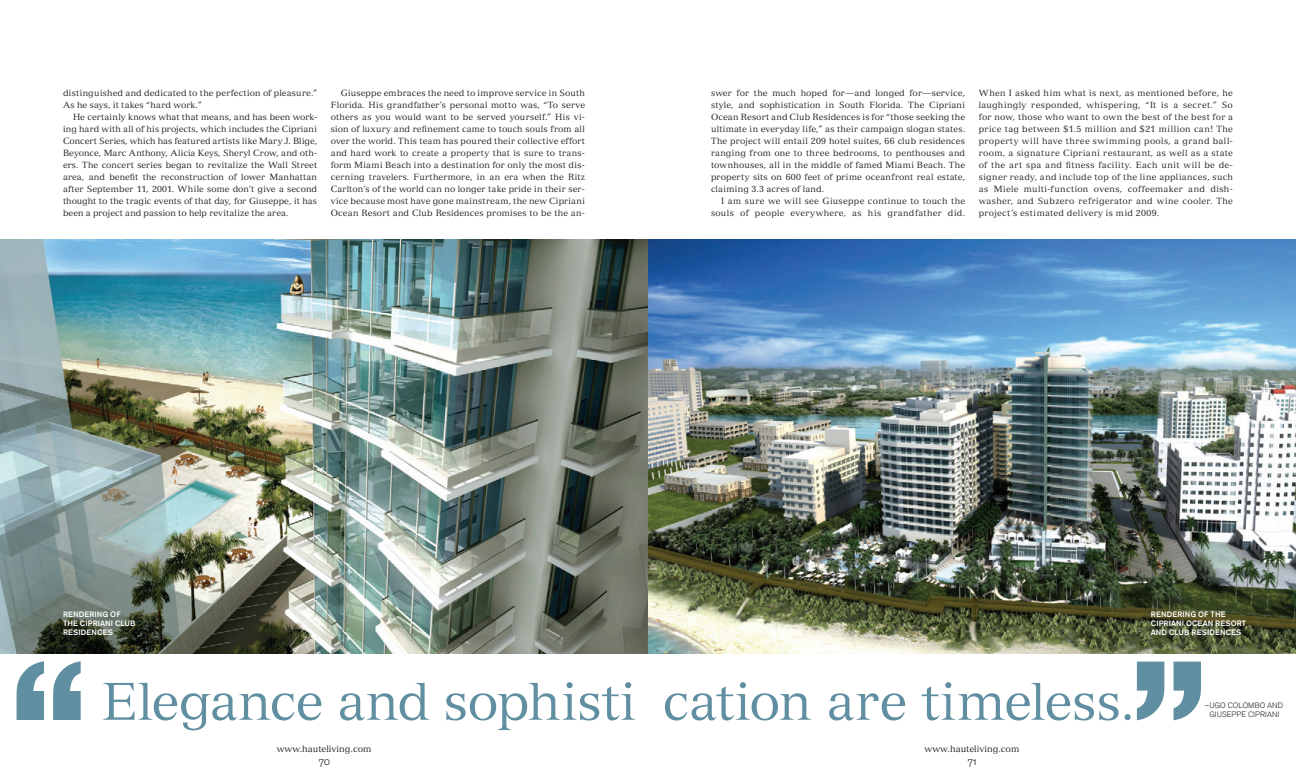
<style>
.page{position:relative;width:1296px;height:783px;background:#fff}
.page>*{position:absolute;margin:0;border:0;box-sizing:border-box;transform-origin:0 0}
.t1{font:51.8px "Versailles";letter-spacing:-.01em;color:#608fa2}
.t2{font:11px "Akzidenz Grotesk BE Light Os F";color:#231f20}
.t3{font:9px "Versailles";color:#231f20}
.t4{font:8.8px/12px "Versailles";letter-spacing:.015em;color:#231f20;text-align:justify}
.t5{font:8.8px "Versailles";letter-spacing:.035em;color:#231f20}
.t6{font:500 7.8px/9px "Akzidenz Grotesk BE";letter-spacing:.015em;color:#fff}
.t7{font:300 7.8px "Akzidenz Grotesk BE";letter-spacing:.005em;color:#231f20}
</style>
<div class="page">
<img style="left:0;top:239px;width:1296px;height:414px">
<svg style="left:1137px;top:662px;width:64px;height:58px"></svg>
<svg style="left:17px;top:661px;width:64px;height:59px"></svg>
<p class="t4" style="left:63px;top:87px;width:256px">distinguished and dedicated to the perfection of pleasure.”</p>
<p class="t4" style="left:63px;top:99px;width:140px">As he says, it takes “hard work.”</p>
<p class="t4" style="left:73px;top:111px;width:246px">He certainly knows what that means, and has been work-</p>
<p class="t4" style="left:63px;top:123px;width:256px">ing hard with all of his projects, which includes the Cipriani</p>
<p class="t4" style="left:63px;top:135px;width:256px">Concert Series, which has featured artists like Mary J. Blige,</p>
<p class="t4" style="left:63px;top:147px;width:256px">Beyonce, Marc Anthony, Alicia Keys, Sheryl Crow, and oth-</p>
<p class="t4" style="left:63px;top:159px;width:256px">ers. The concert series began to revitalize the Wall Street</p>
<p class="t4" style="left:63px;top:171px;width:256px">area, and benefit the reconstruction of lower Manhattan</p>
<p class="t4" style="left:63px;top:183px;width:256px">after September 11, 2001. While some don’t give a second</p>
<p class="t4" style="left:63px;top:195px;width:256px">thought to the tragic events of that day, for Giuseppe, it has</p>
<p class="t4" style="left:63px;top:207px;width:227px">been a project and passion to help revitalize the area.</p>
<p class="t4" style="left:331px;top:87px;width:256px;text-indent:10px">Giuseppe embraces the need to improve service in South Florida. His grandfather’s personal motto was, “To serve others as you would want to be served yourself.” His vi&shy;sion of luxury and refinement came to touch souls from all over the world. This team has poured their collective effort and hard work to create a property that is sure to trans&shy;form Miami Beach into a destination for only the most dis&shy;cerning travelers. Furthermore, in an era when the Ritz Carlton’s of the world can no longer take pride in their ser&shy;vice because most have gone mainstream, the new Cipriani Ocean Resort and Club Residences promises to be the an-</p>
<p class="t4" style="left:711px;top:87px;width:256px">swer for the much hoped for—and longed for—service,</p>
<p class="t4" style="left:711px;top:99px;width:256px">style, and sophistication in South Florida. The Cipriani</p>
<p class="t4" style="left:711px;top:111px;width:256px">Ocean Resort and Club Residences is for “those seeking the</p>
<p class="t4" style="left:711px;top:123px;width:256px">ultimate in everyday life,” as their campaign slogan states.</p>
<p class="t4" style="left:711px;top:135px;width:256px">The project will entail 209 hotel suites, 66 club residences</p>
<p class="t4" style="left:711px;top:147px;width:256px">ranging from one to three bedrooms, to penthouses and</p>
<p class="t4" style="left:711px;top:159px;width:256px">townhouses, all in the middle of famed Miami Beach. The</p>
<p class="t4" style="left:711px;top:171px;width:256px">property sits on 600 feet of prime oceanfront real estate,</p>
<p class="t4" style="left:711px;top:183px;width:115px">claiming 3.3 acres of land.</p>
<p class="t5" style="left:721px;top:196px;width:246px">I am sure we will see Giuseppe continue to touch the</p>
<p class="t5" style="left:711px;top:208px;width:256px">souls of people everywhere, as his grandfather did.</p>
<p class="t4" style="left:979px;top:87px;width:256px">When I asked him what is next, as mentioned before, he laughingly responded, whispering, “It is a secret.” So for now, those who want to own the best of the best for a price tag between $1.5 million and $21 million can! The property will have three swimming pools, a grand ball&shy;room, a signature Cipriani restaurant, as well as a state of the art spa and fitness facility. Each unit will be de&shy;signer ready, and include top of the line appliances, such as Miele multi-function ovens, coffeemaker and dish&shy;washer, and Subzero refrigerator and wine cooler. The project’s estimated delivery is mid 2009.</p>
<p class="t6" style="left:63px;top:610px;width:74px">RENDERING OF<br>THE CIPRIANI CLUB<br>RESIDENCES</p>
<p class="t6" style="left:1151px;top:610px;width:97px">RENDERING OF THE<br>CIPRIANI OCEAN RESORT<br>AND CLUB RESIDENCES</p>
<p class="t1" style="left:102px;top:671px;width:1034px">Elegance and sophisti cation are timeless.</p>
<p class="t3" style="left:277px;top:744px;width:96px">www.hauteliving.com</p>
<p class="t2" style="left:319px;top:755px;width:13px">70</p>
<p class="t3" style="left:925px;top:744px;width:96px">www.hauteliving.com</p>
<p class="t2" style="left:967px;top:755px;width:11px">71</p>
<p class="t7" style="left:1205px;top:701px;width:14px">–UGO</p>
<p class="t7" style="left:1228px;top:701px;width:12px">COLOMBO</p>
<p class="t7" style="left:1267px;top:701px;width:7px">AND</p>
<p class="t7" style="left:1209px;top:710px;width:11px">GIUSEPPE</p>
<p class="t7" style="left:1248px;top:710px;width:10px">CIPRIANI</p>
</div>
